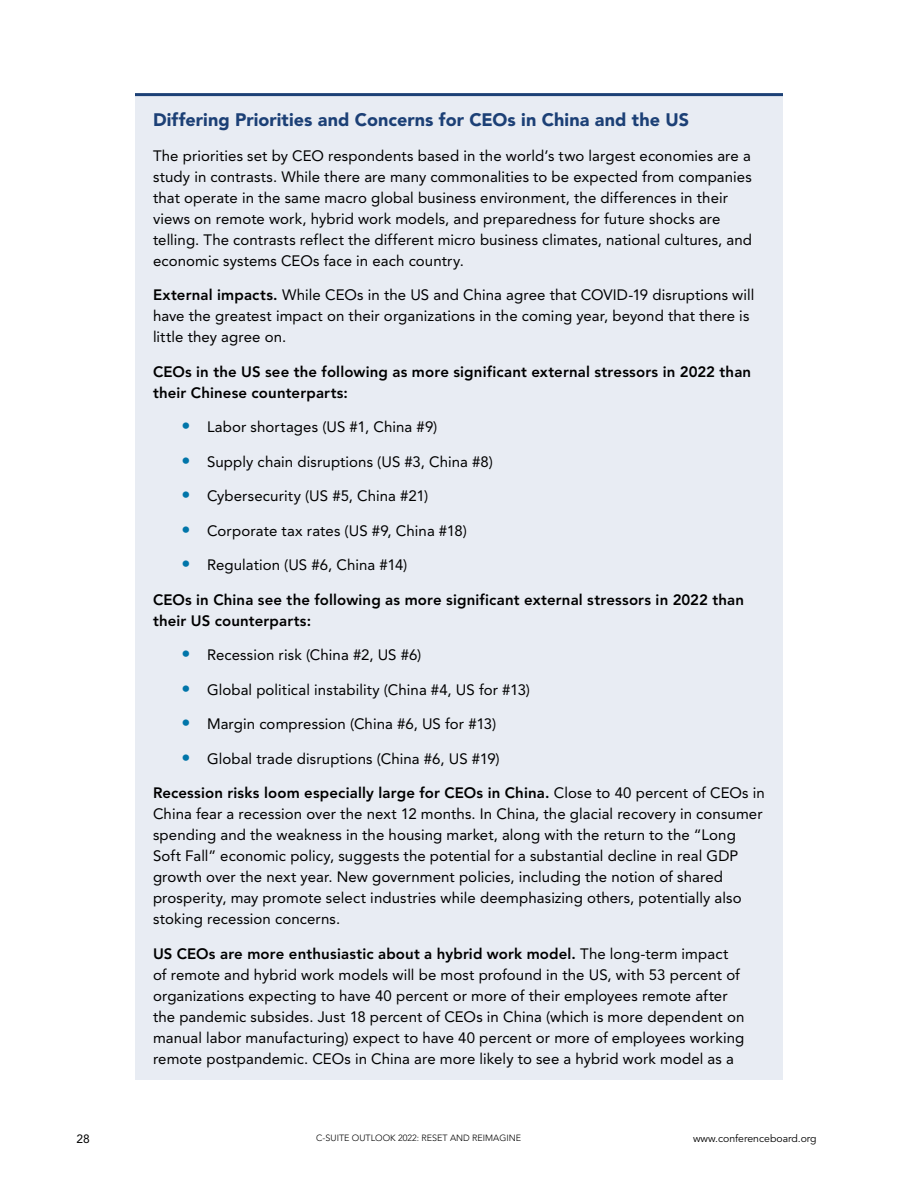
<style>
.page{position:relative;width:918px;height:1188px;background:#fff}
.page>*{position:absolute;margin:0;border:0;box-sizing:border-box;transform-origin:0 0}
.t1{font:900 18px "Avenir LT Pro";letter-spacing:.005em;color:#1c4076}
.t2{font:15px/21px "Avenir LT Pro";letter-spacing:.005em;color:#000}
.t3{font:800 15px/21px "Avenir LT Pro";letter-spacing:.01em;color:#000}
.t4{font:12px "Avenir LT Pro";color:#000}
.t5{font:10.5px "Avenir LT Pro";color:#000}
.t6{font:300 9px "Avenir LT Pro";color:#000}
.s1{font-weight:800}
.s2{font-size:18px;color:#0075a9}
</style>
<div class="page">
<div style="left:135px;top:94px;width:648px;height:54px;background:#e8ecf3"></div>
<hr style="left:135px;top:93px;width:648px;height:3px;background:#1c4076">
<div style="left:135px;top:139px;width:648px;height:142px;background:#e8ecf3"></div>
<div style="left:135px;top:278px;width:648px;height:80px;background:#e8ecf3"></div>
<div style="left:135px;top:355px;width:648px;height:58px;background:#e8ecf3"></div>
<div style="left:135px;top:410px;width:648px;height:38px;background:#e8ecf3"></div>
<div style="left:135px;top:445px;width:648px;height:37px;background:#e8ecf3"></div>
<div style="left:135px;top:479px;width:648px;height:38px;background:#e8ecf3"></div>
<div style="left:135px;top:514px;width:648px;height:37px;background:#e8ecf3"></div>
<div style="left:135px;top:548px;width:648px;height:38px;background:#e8ecf3"></div>
<div style="left:135px;top:583px;width:648px;height:58px;background:#e8ecf3"></div>
<div style="left:135px;top:638px;width:648px;height:38px;background:#e8ecf3"></div>
<div style="left:135px;top:673px;width:648px;height:37px;background:#e8ecf3"></div>
<div style="left:135px;top:707px;width:648px;height:38px;background:#e8ecf3"></div>
<div style="left:135px;top:742px;width:648px;height:37px;background:#e8ecf3"></div>
<div style="left:135px;top:776px;width:648px;height:164px;background:#e8ecf3"></div>
<div style="left:135px;top:937px;width:648px;height:142px;background:#e8ecf3"></div>
<p class="t1" style="left:153px;top:109px;width:538px">Differing Priorities and Concerns for CEOs in China and the US</p>
<p class="t2" style="left:153px;top:145px;width:600px">The priorities set by CEO respondents based in the world’s two largest economies are a study in contrasts. While there are many commonalities to be expected from companies that operate in the same macro global business environment, the differences in their views on remote work, hybrid work models, and preparedness for future shocks are telling. The contrasts reflect the different micro business climates, national cultures, and economic systems CEOs face in each country.</p>
<p class="t2" style="left:153px;top:284px;width:603px"><span class="s1">External impacts.</span> While CEOs in the US and China agree that COVID-19 disruptions will have the greatest impact on their organizations in the coming year, beyond that there is little they agree on.</p>
<p class="t3" style="left:153px;top:361px;width:600px">CEOs in the US see the following as more significant external stressors in 2022 than their Chinese counterparts:</p>
<p class="t2" style="left:182px;top:416px;width:257px"><span class="s2">•</span> Labor shortages (US #1, China #9)</p>
<p class="t2" style="left:182px;top:451px;width:313px"><span class="s2">•</span> Supply chain disruptions (US #3, China #8)</p>
<p class="t2" style="left:182px;top:485px;width:248px"><span class="s2">•</span> Cybersecurity (US #5, China #21)</p>
<p class="t2" style="left:182px;top:520px;width:287px"><span class="s2">•</span> Corporate tax rates (US #9, China #18)</p>
<p class="t2" style="left:182px;top:554px;width:227px"><span class="s2">•</span> Regulation (US #6, China #14)</p>
<p class="t3" style="left:153px;top:589px;width:593px">CEOs in China see the following as more significant external stressors in 2022 than their US counterparts:</p>
<p class="t2" style="left:182px;top:644px;width:241px"><span class="s2">•</span> Recession risk (China #2, US #6)</p>
<p class="t2" style="left:182px;top:679px;width:350px"><span class="s2">•</span> Global political instability (China #4, US for #13)</p>
<p class="t2" style="left:182px;top:713px;width:316px"><span class="s2">•</span> Margin compression (China #6, US for #13)</p>
<p class="t2" style="left:182px;top:748px;width:320px"><span class="s2">•</span> Global trade disruptions (China #6, US #19)</p>
<p class="t2" style="left:153px;top:782px;width:613px"><span class="s1">Recession risks loom especially large for CEOs in China.</span> Close to 40 percent of CEOs in China fear a recession over the next 12 months. In China, the glacial recovery in consumer spending and the weakness in the housing market, along with the return to the “Long Soft Fall” economic policy, suggests the potential for a substantial decline in real GDP growth over the next year. New government policies, including the notion of shared prosperity, may promote select industries while deemphasizing others, potentially also stoking recession concerns.</p>
<p class="t2" style="left:153px;top:943px;width:593px"><span class="s1">US CEOs are more enthusiastic about a hybrid work model.</span> The long-term impact of remote and hybrid work models will be most profound in the US, with 53 percent of organizations expecting to have 40 percent or more of their employees remote after the pandemic subsides. Just 18 percent of CEOs in China (which is more dependent on manual labor manufacturing) expect to have 40 percent or more of employees working remote postpandemic. CEOs in China are more likely to see a hybrid work model as a</p>
<p class="t4" style="left:76px;top:1132px;width:15px">28</p>
<p class="t6" style="left:316px;top:1132px;width:206px">C-SUITE OUTLOOK 2022: RESET AND REIMAGINE</p>
<p class="t5" style="left:693px;top:1132px;width:125px">www.conferenceboard.org</p>
</div>
